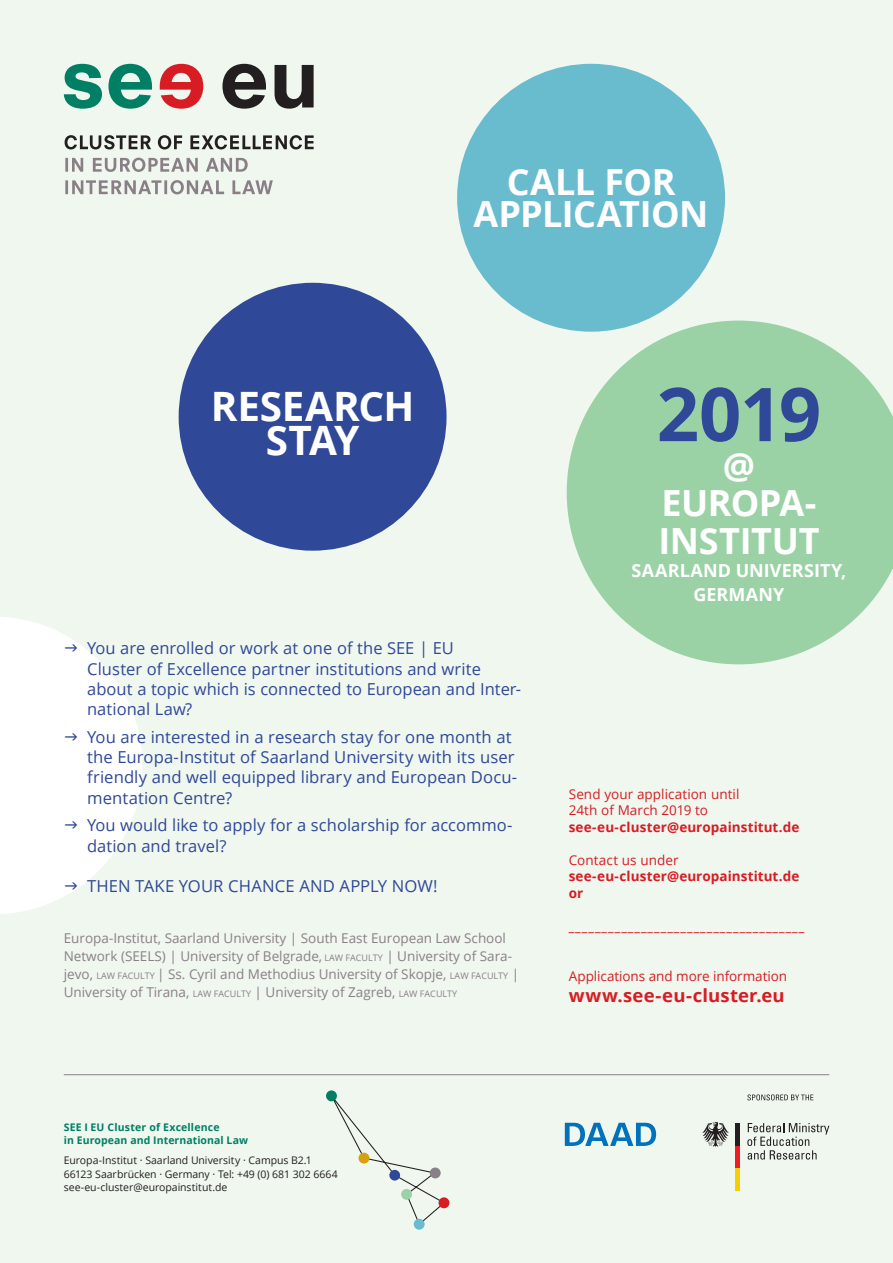
<style>
.page{position:relative;width:893px;height:1263px;background:#eff7ef}
.page>*{position:absolute;margin:0;border:0;box-sizing:border-box;transform-origin:0 0}
.t1{font:700 74.25px "Open Sans";color:#2f4897}
.t2{font:700 40.5px/33.8px "Open Sans";letter-spacing:-.005em;color:#fff;text-align:center}
.t3{font:700 36px/31.5px "Open Sans";letter-spacing:-.015em;color:#fff;text-align:center}
.t4{font:700 18px/23.6px "Open Sans";letter-spacing:.01em;color:#fff;text-align:center}
.t5{font:700 18px "Open Sans";letter-spacing:.005em;color:#d81c23}
.t6{font:16.5px/20.2px "Open Sans";letter-spacing:.005em;color:#2f4897}
.t7{font:13.5px/18px "Open Sans";color:#8a7f87}
.t8{font:700 13.5px "Open Sans";letter-spacing:.005em;color:#d81c23}
.t9{font:13.5px "Open Sans";color:#d81c23}
.t10{font:10.5px/13.5px "Open Sans";letter-spacing:-.005em;color:#231f20}
.t11{font:700 10.5px/13.5px "Open Sans";letter-spacing:.01em;color:#007f65}
.s1{font-size:9px}
</style>
<div class="page">
<div style="left:179px;top:283px;width:268px;height:268px;background:#2f4897;border-radius:50%"></div>
<svg style="left:567px;top:321px;width:326px;height:343px;fill:#9bd2a5"></svg>
<div style="left:457px;top:64px;width:268px;height:268px;background:#68bcce;border-radius:50%"></div>
<svg style="left:275px;top:65px;width:39px;height:44px"></svg>
<svg style="left:64px;top:64px;width:38px;height:45px"></svg>
<svg style="left:160px;top:64px;width:43px;height:45px"></svg>
<svg style="left:108px;top:64px;width:44px;height:45px"></svg>
<svg style="left:222px;top:64px;width:44px;height:45px"></svg>
<svg style="left:65px;top:180px;width:208px;height:14px"></svg>
<svg style="left:65px;top:158px;width:183px;height:14px"></svg>
<svg style="left:65px;top:135px;width:249px;height:14px"></svg>
<hr style="left:736px;top:1146px;width:4px;height:22px;background:#ee1d23">
<hr style="left:736px;top:1168px;width:4px;height:23px;background:#f4cf02">
<hr style="left:736px;top:1123px;width:4px;height:23px;background:#231f20">
<svg style="left:702px;top:1122px;width:27px;height:25px"></svg>
<svg style="left:747px;top:1123px;width:82px;height:36px"></svg>
<svg style="left:747px;top:1094px;width:66px;height:6px"></svg>
<svg style="left:565px;top:1123px;width:91px;height:23px"></svg>
<hr style="left:64px;top:1074px;width:765px;height:1px;background:#8a7f87">
<svg style="left:326px;top:1098px;width:120px;height:128px"></svg>
<div style="left:326px;top:1090px;width:11px;height:11px;background:#007f65;border-radius:50%"></div>
<div style="left:359px;top:1153px;width:10px;height:10px;background:#da9f0f;border-radius:50%"></div>
<div style="left:430px;top:1167px;width:11px;height:11px;background:#8a7f87;border-radius:50%"></div>
<div style="left:401px;top:1189px;width:11px;height:11px;background:#9bd2a5;border-radius:50%"></div>
<div style="left:389px;top:1170px;width:11px;height:10px;background:#2f4897;border-radius:50%"></div>
<div style="left:438px;top:1197px;width:11px;height:11px;background:#d81c23;border-radius:50%"></div>
<div style="left:414px;top:1219px;width:11px;height:11px;background:#68bcce;border-radius:50%"></div>
<svg style="left:0;top:617px;width:142px;height:297px"></svg>
<p class="t3" style="left:474px;top:166px;width:236px">CALL FOR<br>APPLICATION</p>
<p class="t2" style="left:211px;top:388px;width:205px">RESEARCH<br>STAY</p>
<p class="t1" style="left:657px;top:362px;width:166px">2019</p>
<p class="t3" style="left:723px;top:449px;width:34px">@</p>
<p class="t3" style="left:658px;top:483px;width:163px;line-height:37.5px;text-align:left">EUROPA-<br>INSTITUT</p>
<p class="t4" style="left:632px;top:558px;width:216px">SAARLAND UNIVERSITY,<br>GERMANY</p>
<p class="t6" style="left:87px;top:638px;width:435px">You are enrolled or work at one of the SEE | EU<br>Cluster of Excellence partner institutions and write about a topic which is connected to European and Inter&shy;national Law?</p>
<p class="t6" style="left:87px;top:726px;width:432px">You are interested in a research stay for one month at the Europa-Institut of Saarland University with its user friendly and well equipped library and European Docu&shy;mentation Centre?</p>
<p class="t6" style="left:87px;top:815px;width:427px">You would like to apply for a scholarship for accommo&shy;dation and travel?</p>
<p class="t6" style="left:87px;top:876px;width:352px">THEN TAKE YOUR CHANCE AND APPLY NOW!</p>
<p class="t7" style="left:64px;top:929px;width:457px">Europa-Institut, Saarland University | South East European Law School Network (SEELS) | University of Belgrade, <span class="s1">LAW FACULTY</span> | University of Sara&shy;jevo, <span class="s1">LAW FACULTY</span> | Ss. Cyril and Methodius University of Skopje, <span class="s1">LAW FACULTY</span> | University of Tirana, <span class="s1">LAW FACULTY</span> | University of Zagreb, <span class="s1">LAW FACULTY</span></p>
<p class="t11" style="left:64px;top:1120px;width:186px">SEE I EU Cluster of Excellence<br>in European and International Law</p>
<p class="t10" style="left:64px;top:1153px;width:276px">Europa-Institut · Saarland University · Campus B2.1<br>66123 Saarbrücken · Germany · Tel: +49 (0) 681 302 6664 see-eu-cluster@europainstitut.de</p>
<p class="t9" style="left:569px;top:785px;width:172px">Send your application until</p>
<p class="t9" style="left:569px;top:801px;width:141px">24th of March 2019 to</p>
<p class="t8" style="left:569px;top:817px;width:232px">see-eu-cluster@europainstitut.de</p>
<p class="t9" style="left:569px;top:851px;width:111px">Contact us under</p>
<p class="t8" style="left:569px;top:867px;width:232px">see-eu-cluster@europainstitut.de</p>
<p class="t8" style="left:569px;top:883px;width:16px">or</p>
<p class="t8" style="left:569px;top:916px;width:237px">____________________________________</p>
<p class="t9" style="left:569px;top:966px;width:220px">Applications and more information</p>
<p class="t5" style="left:569px;top:983px;width:218px">www.see-eu-cluster.eu</p>
</div>
